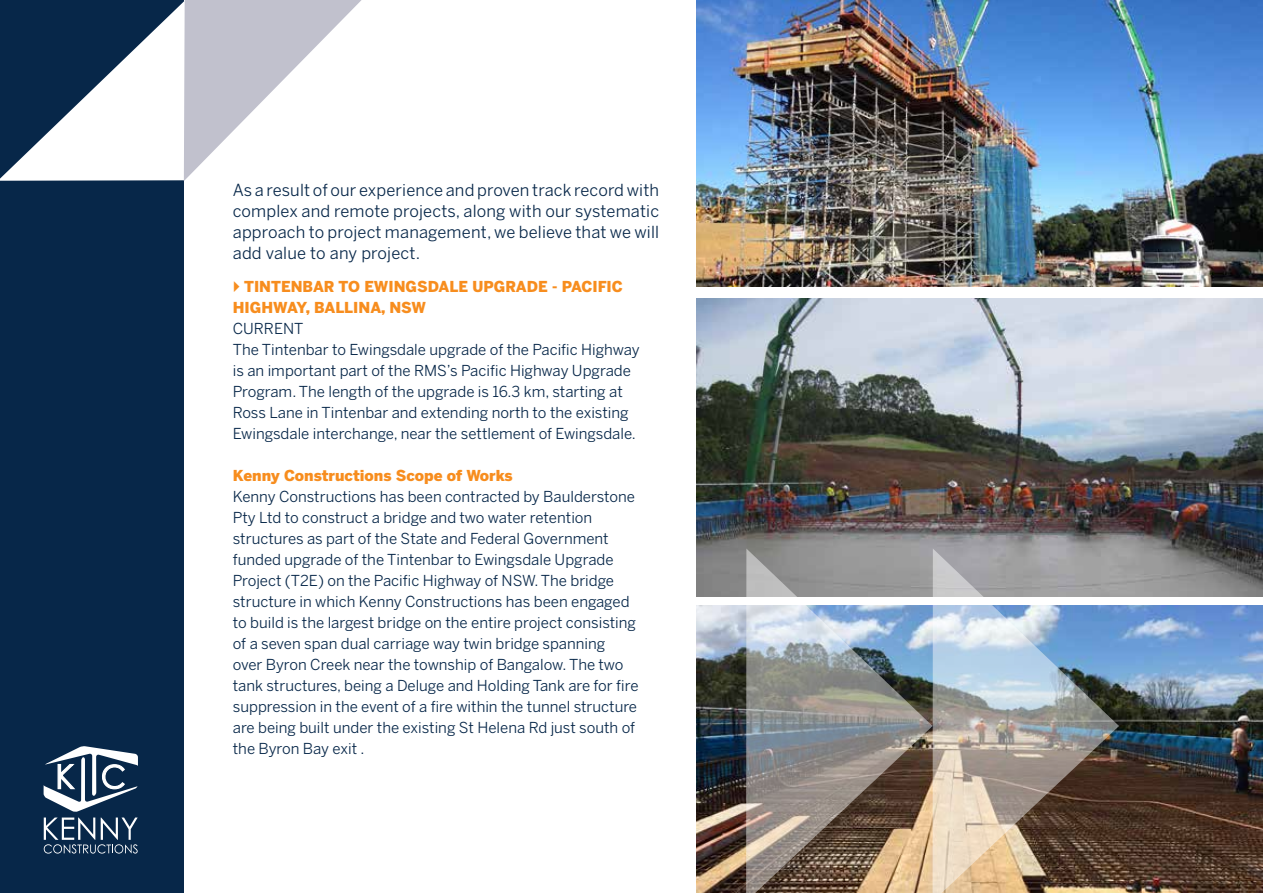
<style>
.page{position:relative;width:1263px;height:893px;background:#fff}
.page>*{position:absolute;margin:0;border:0;box-sizing:border-box;transform-origin:0 0}
.t1{font:16.5px/21px "Benton Sans";letter-spacing:.01em;color:#072749;text-align:justify}
.t2{font:15px/21px "Benton Sans";color:#072749}
.t3{font:900 15px/21px "Benton Sans";color:#f78d1e}
</style>
<div class="page">
<img style="left:697px;top:606px;width:566px;height:287px">
<div style="left:0;top:0;width:184px;height:893px;background:#072749"></div>
<svg style="left:44px;top:746px;width:94px;height:108px"></svg>
<img style="left:697px;top:299px;width:566px;height:298px">
<img style="left:746px;top:549px;width:186px;height:344px">
<img style="left:932px;top:549px;width:187px;height:344px">
<img style="left:697px;top:0;width:566px;height:287px">
<svg style="left:0;top:0;width:362px;height:181px"></svg>
<p class="t1" style="left:233px;top:179px;width:428px">As a result of our experience and proven track record with complex and remote projects, along with our systematic approach to project management, we believe that we will add value to any project.</p>
<p class="t3" style="left:233px;top:276px;width:392px;text-indent:11px">TINTENBAR TO EWINGSDALE UPGRADE - PACIFIC<br>HIGHWAY, BALLINA, NSW</p>
<p class="t2" style="left:233px;top:318px;width:408px">CURRENT<br>The Tintenbar to Ewingsdale upgrade of the Pacific Highway is an important part of the RMS’s Pacific Highway Upgrade Program. The length of the upgrade is 16.3 km, starting at Ross Lane in Tintenbar and extending north to the existing Ewingsdale interchange, near the settlement of Ewingsdale.</p>
<p class="t3" style="left:233px;top:465px;width:281px">Kenny Constructions Scope of Works</p>
<p class="t2" style="left:233px;top:486px;width:407px">Kenny Constructions has been contracted by Baulderstone Pty Ltd to construct a bridge and two water retention structures as part of the State and Federal Government funded upgrade of the Tintenbar to Ewingsdale Upgrade Project (T2E) on the Pacific Highway of NSW. The bridge structure in which Kenny Constructions has been engaged to build is the largest bridge on the entire project consisting of a seven span dual carriage way twin bridge spanning over Byron Creek near the township of Bangalow. The two tank structures, being a Deluge and Holding Tank are for fire suppression in the event of a fire within the tunnel structure are being built under the existing St Helena Rd just south of the Byron Bay exit .</p>
</div>
